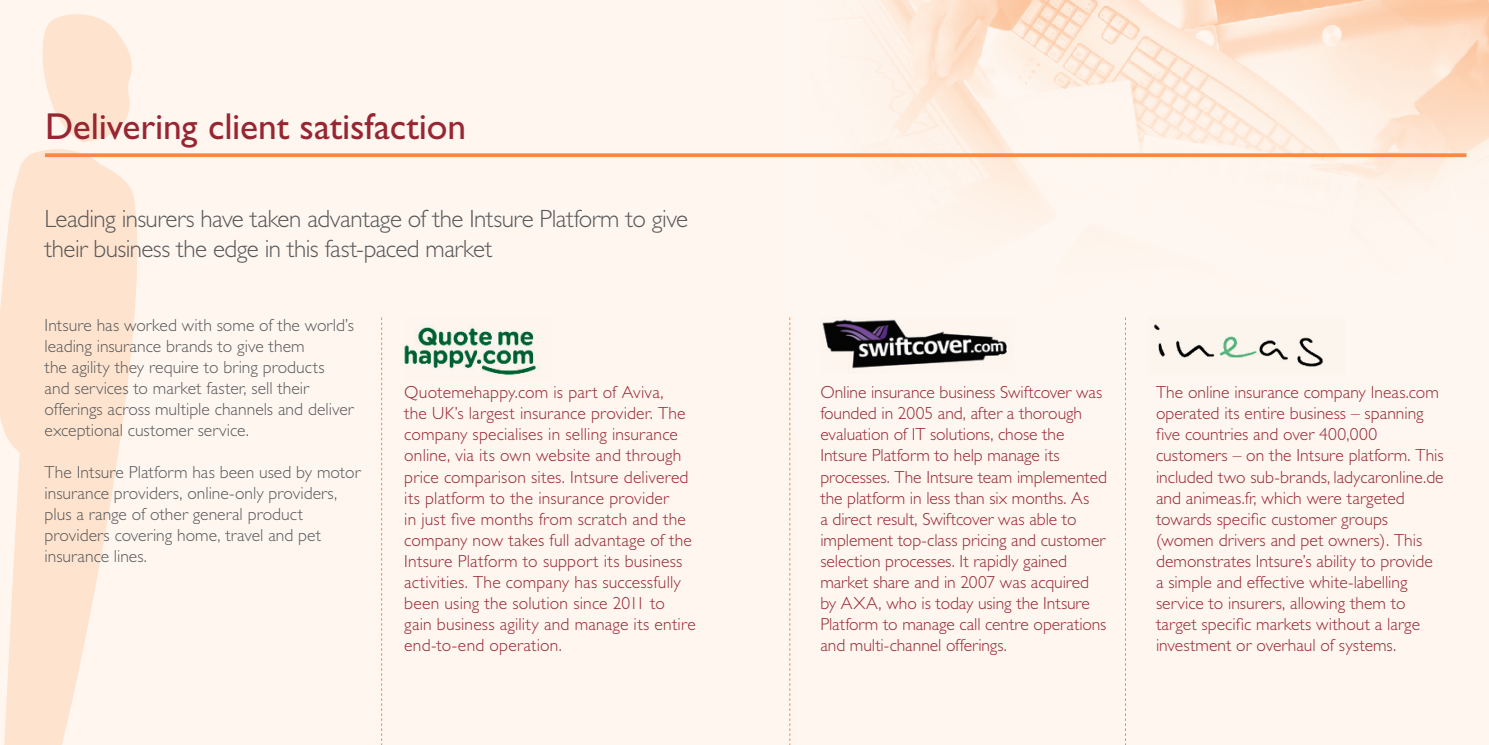
<style>
.page{position:relative;width:1489px;height:745px;background:#fff}
.page>*{position:absolute;margin:0;border:0;box-sizing:border-box;transform-origin:0 0}
.t1{font:37.5px "Gill Sans";letter-spacing:-.005em;color:#982632}
.t2{font:300 25px/30px "Gill Sans";letter-spacing:-.02em;color:#57585a}
.t3{font:300 17.5px/21px "Gill Sans";letter-spacing:.005em;color:#982632}
.t4{font:300 17.5px/21px "Gill Sans";color:#57585a}
</style>
<div class="page">
<div style="left:0;top:0;width:1488px;height:744px;background:#fef6ef"></div>
<img style="left:790px;top:0;width:698px;height:436px">
<svg style="left:42px;top:14px;width:156px;height:144px"></svg>
<svg style="left:0;top:148px;width:147px;height:596px"></svg>
<svg style="left:45px;top:153px;width:1421px;height:4px;fill:#f68945"></svg>
<img style="left:820px;top:317px;width:194px;height:56px">
<img style="left:404px;top:325px;width:132px;height:50px">
<svg style="left:381px;top:317px;width:1px;height:427px"></svg>
<svg style="left:789px;top:317px;width:1px;height:427px"></svg>
<svg style="left:1125px;top:317px;width:1px;height:427px"></svg>
<img style="left:1148px;top:317px;width:197px;height:57px">
<h1 class="t1" style="left:45px;top:105px;width:422px">Delivering client satisfaction</h1>
<h2 class="t2" style="left:45px;top:203px;width:645px">Leading insurers have taken advantage of the Intsure Platform to give their business the edge in this fast-paced market</h2>
<p class="t4" style="left:45px;top:314px;width:311px">Intsure has worked with some of the world’s leading insurance brands to give them<br>the agility they require to bring products and services to market faster, sell their offerings across multiple channels and deliver exceptional customer service.</p>
<p class="t4" style="left:45px;top:461px;width:317px">The Intsure Platform has been used by motor insurance providers, online-only providers, plus a range of other general product providers covering home, travel and pet insurance lines.</p>
<p class="t3" style="left:404px;top:382px;width:293px">Quotemehappy.com is part of Aviva,<br>the UK’s largest insurance provider. The company specialises in selling insurance online, via its own website and through price comparison sites. Intsure delivered its platform to the insurance provider<br>in just five months from scratch and the company now takes full advantage of the Intsure Platform to support its business activities. The company has successfully been using the solution since 2011 to gain business agility and manage its entire end-to-end operation.</p>
<p class="t3" style="left:820px;top:382px;width:288px">Online insurance business Swiftcover was founded in 2005 and, after a thorough evaluation of IT solutions, chose the Intsure Platform to help manage its processes. The Intsure team implemented the platform in less than six months. As<br>a direct result, Swiftcover was able to implement top-class pricing and customer selection processes. It rapidly gained market share and in 2007 was acquired by AXA, who is today using the Intsure Platform to manage call centre operations and multi-channel offerings.</p>
<p class="t3" style="left:1155px;top:382px;width:289px">The online insurance company Ineas.com operated its entire business – spanning five countries and over 400,000 customers – on the Intsure platform. This included two sub-brands, ladycaronline.de and animeas.fr, which were targeted towards specific customer groups (women drivers and pet owners). This demonstrates Intsure’s ability to provide a simple and effective white-labelling service to insurers, allowing them to target specific markets without a large investment or overhaul of systems.</p>
</div>
